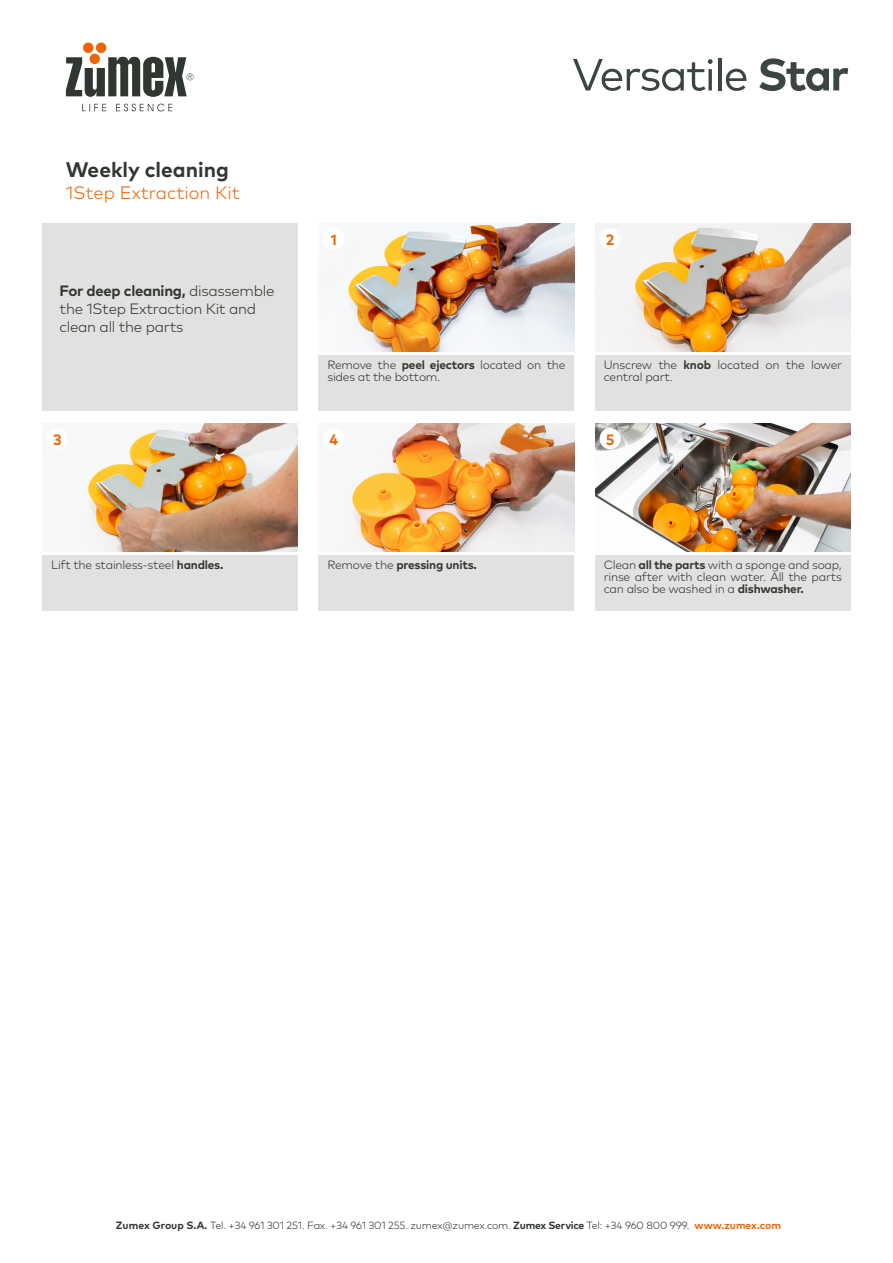
<style>
.page{position:relative;width:893px;height:1263px;background:#fff}
.page>*{position:absolute;margin:0;border:0;box-sizing:border-box;transform-origin:0 0}
.t1{font:700 21px "Mark Pro";color:#303731}
.t2{font:300 18px "Mark Pro";color:#ec6608}
.t3{font:300 15px/18px "Mark Pro";letter-spacing:-.02em;color:#303731}
.t4{font:700 15px "Mark Pro";color:#ec6608}
.t5{font:300 12px/12px "Mark Pro";letter-spacing:-.02em;color:#303731}
.t6{font:700 12px "Mark Pro";letter-spacing:-.02em;color:#303731}
.t7{font:300 10.5px "Mark Pro";letter-spacing:-.02em;color:#303731}
.s1{font-weight:700}
.s2{font-weight:300}
.s3{font-weight:700;color:#ec6608}
</style>
<div class="page">
<svg style="left:66px;top:43px;width:127px;height:68px"></svg>
<svg style="left:573px;top:59px;width:140px;height:32px"></svg>
<hr style="left:718px;top:58px;width:3px;height:32px;background:#3b4544">
<svg style="left:726px;top:69px;width:20px;height:22px"></svg>
<svg style="left:759px;top:58px;width:89px;height:33px"></svg>
<div style="left:43px;top:224px;width:255px;height:187px;background:#e3e0e0"></div>
<div style="left:319px;top:356px;width:255px;height:55px;background:#e3e0e0"></div>
<div style="left:595px;top:356px;width:255px;height:55px;background:#e3e0e0"></div>
<div style="left:43px;top:556px;width:255px;height:55px;background:#e3e0e0"></div>
<div style="left:319px;top:556px;width:255px;height:55px;background:#e3e0e0"></div>
<div style="left:595px;top:556px;width:255px;height:55px;background:#e3e0e0"></div>
<img style="left:329px;top:224px;width:245px;height:127px">
<img style="left:595px;top:224px;width:255px;height:127px">
<img style="left:87px;top:424px;width:211px;height:127px">
<img style="left:346px;top:424px;width:228px;height:127px">
<img style="left:595px;top:424px;width:255px;height:127px">
<div style="left:323px;top:228px;width:21px;height:21px;background:#fff;border-radius:50%"></div>
<div style="left:600px;top:228px;width:21px;height:21px;background:#fff;border-radius:50%"></div>
<div style="left:600px;top:428px;width:21px;height:21px;background:#fff;border-radius:50%"></div>
<h1 class="t1" style="left:66px;top:153px;width:165px">Weekly cleaning</h1>
<h2 class="t2" style="left:66px;top:180px;width:175px">1Step Extraction Kit</h2>
<p class="t3" style="left:60px;top:281px;width:216px"><span class="s1">For deep cleaning,</span> disassemble the 1Step Extraction Kit and clean all the parts</p>
<p class="t4" style="left:331px;top:228px;width:8px">1</p>
<p class="t4" style="left:606px;top:228px;width:10px">2</p>
<p class="t5" style="left:327px;top:357px;width:240px">Remove the <span class="s1">peel ejectors</span> located on the sides at the bottom.</p>
<p class="t5" style="left:604px;top:357px;width:240px">Unscrew the <span class="s1">knob</span> located on the lower central part.</p>
<p class="t4" style="left:53px;top:428px;width:10px">3</p>
<p class="t4" style="left:606px;top:428px;width:10px">5</p>
<p class="t4" style="left:329px;top:428px;width:10px">4</p>
<p class="t5" style="left:51px;top:557px;width:174px">Lift the stainless-steel <span class="s1">handles.</span></p>
<p class="t6" style="left:327px;top:555px;width:151px"><span class="s2">Remove the</span> pressing units.</p>
<p class="t5" style="left:604px;top:557px;width:240px;text-align:justify">Clean <span class="s1">all the parts</span> with a sponge and soap, rinse after with clean water. All the parts can also be washed in a <span class="s1">dishwasher.</span></p>
<p class="t7" style="left:116px;top:1217px;width:667px"><span class="s1">Zumex Group S.A.</span> Tel. +34 961 301 251. Fax. +34 961 301 255. zumex@zumex.com. <span class="s1">Zumex Service</span> Tel: +34 960 800 999. <span class="s3">www.zumex.com</span></p>
</div>
